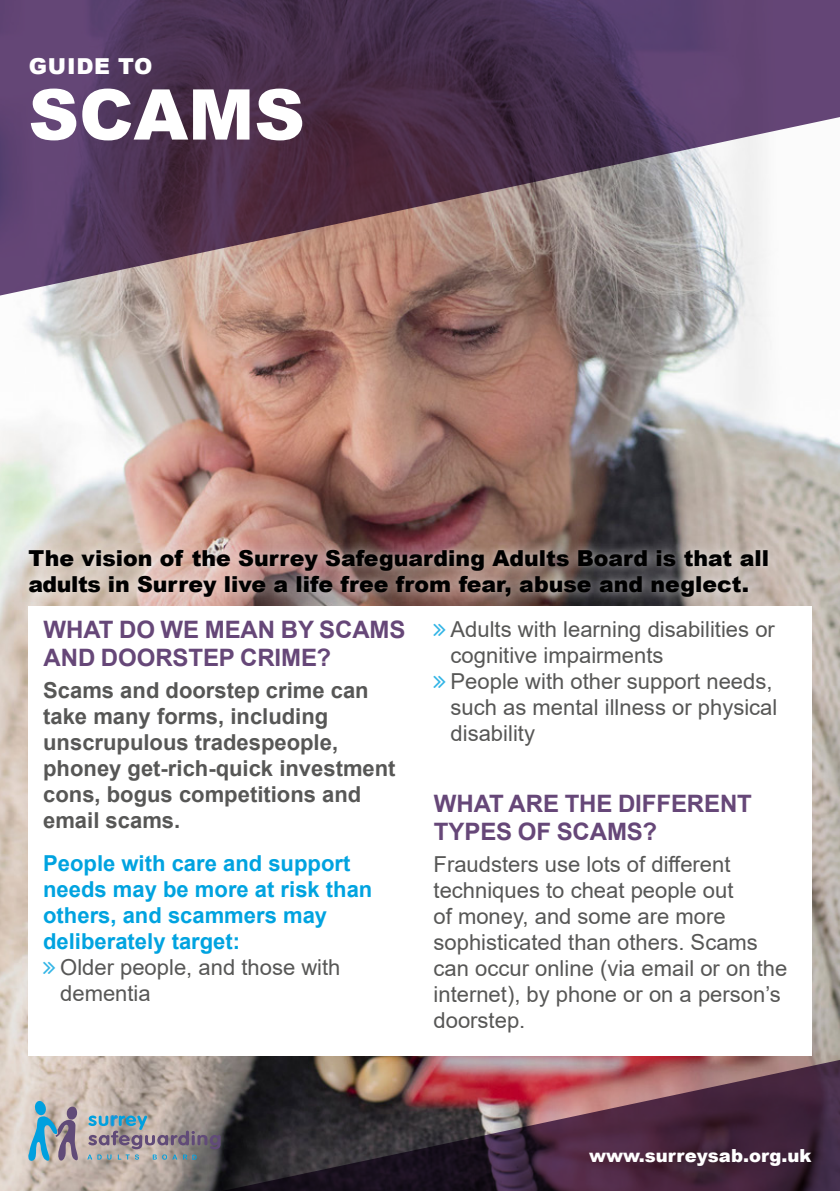
<style>
.page{position:relative;width:840px;height:1191px;background:#fff}
.page>*{position:absolute;margin:0;border:0;box-sizing:border-box;transform-origin:0 0}
.t1{font:900 70px "Arial";color:#fff}
.t2{font:700 24px/28px "Arial";letter-spacing:-.005em;color:#664778}
.t3{font:22px/26px "Arial";color:#575756}
.t4{font:700 22px/26px "Arial";color:#575756}
.t5{font:900 22px/26px "Arial";color:#000}
.t6{font:700 22px/26px "Arial";color:#00a3e0}
.t7{font:900 22px "Arial";letter-spacing:.035em;color:#fff}
.t8{font:900 18px "Arial";color:#fff}
</style>
<div class="page">
<img style="left:0;top:299px;width:839px;height:892px">
<img style="left:142px;top:1056px;width:697px;height:135px">
<svg style="left:0;top:0;width:839px;height:299px;background:#725a70"></svg>
<div style="left:28px;top:605px;width:783px;height:450px;background:#fff"></div>
<svg style="left:28px;top:1100px;width:52px;height:60px;background:#8da2b1"></svg>
<svg style="left:87px;top:1115px;width:133px;height:44px;background:#939298"></svg>
<div style="left:16px;top:536px;width:764px;height:72px;background:#fff;opacity:.75"></div>
<p class="t7" style="left:29px;top:50px;width:125px">GUIDE TO</p>
<h1 class="t1" style="left:28px;top:64px;width:278px">SCAMS</h1>
<p class="t5" style="left:28px;top:544px;width:741px">The vision of the Surrey Safeguarding Adults Board is that all adults in Surrey live a life free from fear, abuse and neglect.</p>
<p class="t3" style="left:450px;top:616px;width:328px">Adults with learning disabilities or cognitive impairments<br>People with other support needs, such as mental illness or physical disability</p>
<p class="t2" style="left:44px;top:616px;width:363px">WHAT DO WE MEAN BY SCAMS<br>AND DOORSTEP CRIME?</p>
<p class="t4" style="left:43px;top:677px;width:354px">Scams and doorstep crime can take many forms, including unscrupulous tradespeople, phoney get-rich-quick investment cons, bogus competitions and email scams.</p>
<p class="t6" style="left:43px;top:850px;width:330px">People with care and support needs may be more at risk than others, and scammers may deliberately target:</p>
<p class="t3" style="left:60px;top:954px;width:282px">Older people, and those with dementia</p>
<p class="t2" style="left:433px;top:790px;width:319px">WHAT ARE THE DIFFERENT<br>TYPES OF SCAMS?</p>
<p class="t3" style="left:433px;top:850px;width:355px">Fraudsters use lots of different techniques to cheat people out<br>of money, and some are more sophisticated than others. Scams can occur online (via email or on the internet), by phone or on a person’s doorstep.</p>
<p class="t8" style="left:589px;top:1142px;width:224px">www.surreysab.org.uk</p>
</div>
